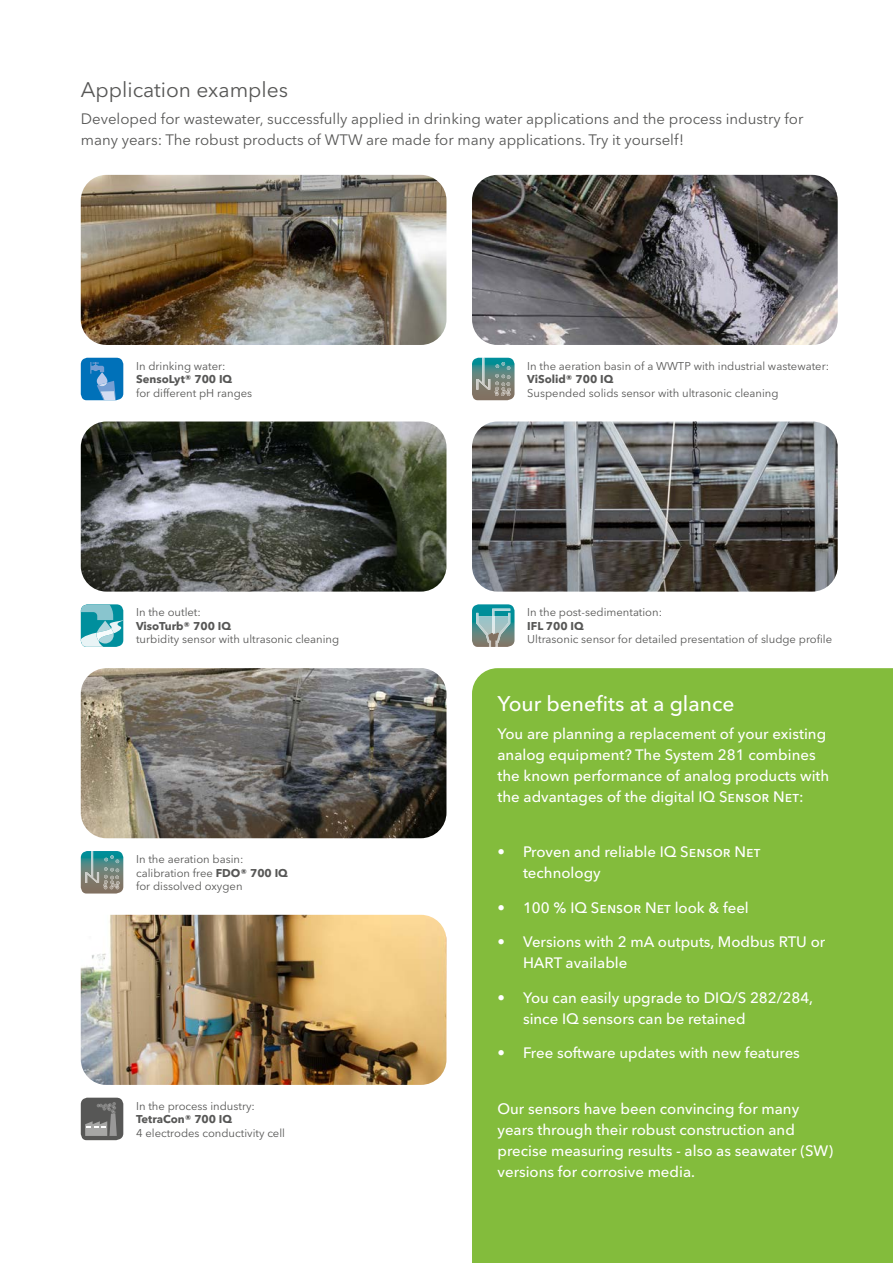
<style>
.page{position:relative;width:893px;height:1263px;background:#fff}
.page>*{position:absolute;margin:0;border:0;box-sizing:border-box;transform-origin:0 0}
.Interior_Subhead{font:500 21px "Avenir Next LT Pro";color:#fff}
.Interior_Subhead-2{font:21px "Avenir Next LT Pro";color:#575756}
.Body{font:500 15px/21px "Avenir Next LT Pro";color:#fff}
.Body-2{font:15px/21px "Avenir Next LT Pro";color:#575756}
.Body_small{font:11.25px/13.5px "Avenir Next LT Pro";color:#575756}
.DE__Body_small{font:11.25px/13.5px "Avenir Next LT Pro";color:#575756}
.s1{font-weight:700}
</style>
<div class="page">
<svg style="left:81px;top:358px;width:42px;height:42px"></svg>
<svg style="left:81px;top:1098px;width:42px;height:42px"></svg>
<svg style="left:472px;top:358px;width:42px;height:42px"></svg>
<svg style="left:472px;top:604px;width:42px;height:43px"></svg>
<svg style="left:81px;top:851px;width:42px;height:42px"></svg>
<svg style="left:81px;top:604px;width:42px;height:43px"></svg>
<div style="left:472px;top:668px;width:421px;height:595px;background:#83bc3c"></div>
<img style="left:81px;top:421px;width:365px;height:171px">
<img style="left:81px;top:668px;width:365px;height:170px">
<img style="left:81px;top:915px;width:365px;height:170px">
<img style="left:472px;top:175px;width:366px;height:170px">
<img style="left:472px;top:421px;width:366px;height:171px">
<img style="left:81px;top:175px;width:365px;height:170px">
<p class="Interior_Subhead-2" style="left:81px;top:77px;width:209px">Application examples</p>
<p class="Body-2" style="left:81px;top:109px;width:724px">Developed for wastewater, successfully applied in drinking water applications and the process industry for many years: The robust products of WTW are made for many applications. Try it yourself!</p>
<p class="Body_small" style="left:136px;top:359px;width:118px">In drinking water:<br><span class="s1">SensoLyt® 700 IQ<br></span>for different pH ranges</p>
<p class="DE__Body_small" style="left:527px;top:359px;width:303px">In the aeration basin of a WWTP with industrial wastewater:<br><span class="s1">ViSolid® 700 IQ<br></span>Suspended solids sensor with ultrasonic cleaning</p>
<p class="Body_small" style="left:136px;top:606px;width:205px">In the outlet:<br><span class="s1">VisoTurb® 700 IQ<br></span>turbidity sensor with ultrasonic cleaning</p>
<p class="DE__Body_small" style="left:527px;top:606px;width:306px">In the post-sedimentation:<br><span class="s1">IFL 700 IQ<br></span>Ultrasonic sensor for detailed presentation of sludge profile</p>
<p class="Interior_Subhead" style="left:497px;top:691px;width:238px">Your benefits at a glance</p>
<p class="Body" style="left:497px;top:723px;width:333px">You are planning a replacement of your existing analog equipment? The System 281 combines the known performance of analog products with the advantages of the digital IQ Sensor Net:</p>
<p class="Body_small" style="left:136px;top:852px;width:153px">In the aeration basin: calibration free <span class="s1">FDO® 700 IQ </span>for dissolved oxygen</p>
<p class="Body" style="left:523px;top:842px;width:239px;text-indent:-26px">• Proven and reliable IQ Sensor Net technology</p>
<p class="Body" style="left:497px;top:897px;width:253px">• 100 % IQ Sensor Net look &amp; feel</p>
<p class="Body" style="left:523px;top:932px;width:304px;text-indent:-26px">• Versions with 2 mA outputs, Modbus RTU or<br>HART available</p>
<p class="Body" style="left:523px;top:987px;width:292px;text-indent:-26px">• You can easily upgrade to DIQ/S 282/284, since IQ sensors can be retained</p>
<p class="Body" style="left:497px;top:1043px;width:304px">• Free software updates with new features</p>
<p class="Body_small" style="left:136px;top:1099px;width:151px">In the process industry:<br><span class="s1">TetraCon® 700 IQ<br></span>4 electrodes conductivity cell</p>
<p class="Body" style="left:497px;top:1098px;width:337px">Our sensors have been convincing for many years through their robust construction and precise measuring results - also as seawater (SW) versions for corrosive media.</p>
</div>
